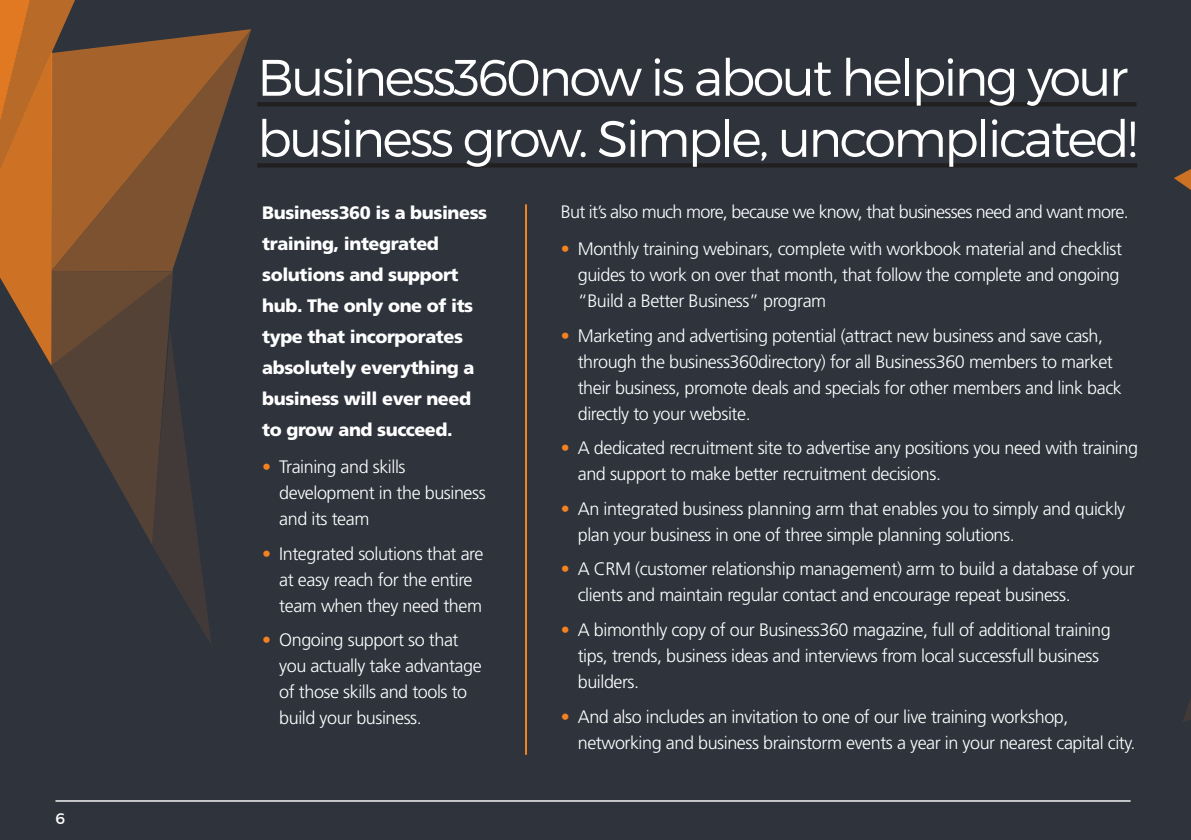
<style>
.page{position:relative;width:1191px;height:840px;background:#fff}
.page>*{position:absolute;margin:0;border:0;box-sizing:border-box;transform-origin:0 0}
.t1{font:300 51.2px/61px "Montserrat";letter-spacing:-.05em;color:#fff}
.t2{font:300 18px/26px "Frutiger";letter-spacing:-.025em;color:#fff}
.t3{font:900 18px/31px "Frutiger";letter-spacing:-.025em;color:#fff}
.t4{font:15.6px "Montserrat";color:#fff}
.s1{color:#f58220}
</style>
<div class="page">
<div style="left:0;top:0;width:1191px;height:839px;background:#2e333c"></div>
<svg style="left:212px;top:29px;width:39px;height:120px"></svg>
<svg style="left:0;top:0;width:212px;height:644px"></svg>
<hr style="left:257px;top:102px;width:879px;height:4px;background:#221f20">
<hr style="left:257px;top:163px;width:880px;height:4px;background:#221f20">
<hr style="left:525px;top:204px;width:2px;height:550px;background:#f58220">
<svg style="left:1174px;top:169px;width:17px;height:21px"></svg>
<svg style="left:1183px;top:699px;width:8px;height:22px"></svg>
<hr style="left:55px;top:799px;width:1075px;height:2px;background:#fff">
<p class="t4" style="left:55px;top:808px;width:11px">6</p>
<h1 class="t1" style="left:257px;top:46px;width:882px">Business360now is about helping your business grow. Simple, uncomplicated!</h1>
<p class="t3" style="left:262px;top:197px;width:226px">Business360 is a business training, integrated solutions and support hub. The only one of its type that incorporates absolutely everything a business will ever need to grow and succeed.</p>
<p class="t2" style="left:279px;top:454px;width:208px;text-indent:-17px"><span class="s1">•</span> Training and skills development in the business and its team</p>
<p class="t2" style="left:279px;top:540px;width:206px;text-indent:-17px"><span class="s1">•</span> Integrated solutions that are at easy reach for the entire team when they need them</p>
<p class="t2" style="left:279px;top:627px;width:204px;text-indent:-17px"><span class="s1">•</span> Ongoing support so that you actually take advantage of those skills and tools to build your business.</p>
<p class="t2" style="left:561px;top:199px;width:569px">But it’s also much more, because we know, that businesses need and want more.</p>
<p class="t2" style="left:578px;top:236px;width:546px;text-indent:-17px"><span class="s1">•</span> Monthly training webinars, complete with workbook material and checklist guides to work on over that month, that follow the complete and ongoing “Build a Better Business” program</p>
<p class="t2" style="left:578px;top:322px;width:545px;text-indent:-17px"><span class="s1">•</span> Marketing and advertising potential (attract new business and save cash, through the business360directory) for all Business360 members to market their business, promote deals and specials for other members and link back directly to your website.</p>
<p class="t2" style="left:578px;top:435px;width:562px;text-indent:-17px"><span class="s1">•</span> A dedicated recruitment site to advertise any positions you need with training and support to make better recruitment decisions.</p>
<p class="t2" style="left:578px;top:495px;width:549px;text-indent:-17px"><span class="s1">•</span> An integrated business planning arm that enables you to simply and quickly plan your business in one of three simple planning solutions.</p>
<p class="t2" style="left:578px;top:556px;width:558px;text-indent:-17px"><span class="s1">•</span> A CRM (customer relationship management) arm to build a database of your clients and maintain regular contact and encourage repeat business.</p>
<p class="t2" style="left:578px;top:616px;width:534px;text-indent:-17px"><span class="s1">•</span> A bimonthly copy of our Business360 magazine, full of additional training tips, trends, business ideas and interviews from local successfull business builders.</p>
<p class="t2" style="left:578px;top:703px;width:559px;text-indent:-17px"><span class="s1">•</span> And also includes an invitation to one of our live training workshop, networking and business brainstorm events a year in your nearest capital city.</p>
</div>
